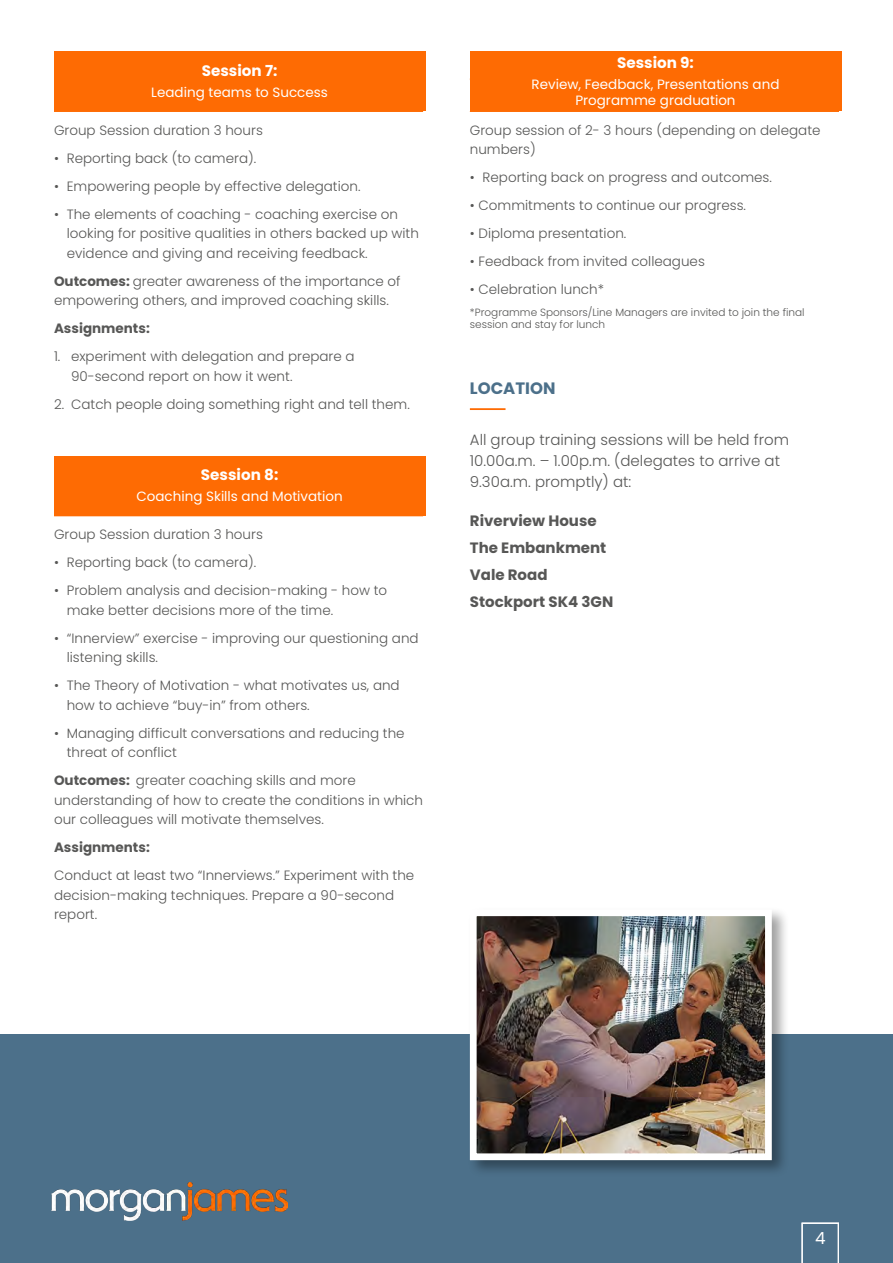
<style>
.page{position:relative;width:893px;height:1263px;background:#fff}
.page>*{position:absolute;margin:0;border:0;box-sizing:border-box;transform-origin:0 0}
.t1{font:16.65px "Poppins";color:#fff}
.t2{font:700 16.5px "Poppins";color:#4c708a}
.t3{font:700 15.15px "Poppins";color:#fff}
.t4{font:300 15px/21px "Poppins";color:#575756}
.t5{font:700 15px/27px "Poppins";color:#575756}
.t6{font:300 13.5px/19.5px "Poppins";color:#575756}
.t7{font:13.5px/16.2px "Poppins";color:#fff;text-align:center}
.t8{font:700 13.5px "Poppins";color:#575756}
.t9{font:300 10.5px/12.6px "Poppins";color:#575756}
.s1{font-weight:700}
</style>
<div class="page">
<hr style="left:54px;top:111px;width:369px;height:1px;background:#fe6b03">
<hr style="left:54px;top:515px;width:369px;height:1px;background:#fe6b03">
<div style="left:54px;top:52px;width:371px;height:59px;background:#fe6b03"></div>
<div style="left:54px;top:456px;width:371px;height:59px;background:#fe6b03"></div>
<hr style="left:470px;top:111px;width:369px;height:1px;background:#fe6b03">
<div style="left:470px;top:52px;width:371px;height:59px;background:#fe6b03"></div>
<hr style="left:470px;top:408px;width:35px;height:2px;background:#fe6b03">
<div style="left:0;top:1035px;width:893px;height:228px;background:#4c708a"></div>
<svg style="left:801px;top:1222px;width:38px;height:41px"></svg>
<img style="left:52px;top:1182px;width:235px;height:38px">
<div style="left:467px;top:906px;width:322px;height:271px;background:#000;opacity:.37"></div>
<img style="left:478px;top:917px;width:286px;height:235px">
<div style="left:470px;top:909px;width:302px;height:251px;border:7px solid #fff"></div>
<p class="t3" style="left:202px;top:62px;width:77px">Session 7:</p>
<p class="t7" style="left:151px;top:84px;width:178px">Leading teams to Success</p>
<p class="t6" style="left:54px;top:120px;width:210px">Group Session duration 3 hours</p>
<p class="t6" style="left:54px;top:148px;width:204px">• Reporting back (to camera).</p>
<p class="t6" style="left:54px;top:176px;width:308px">• Empowering people by effective delegation.</p>
<p class="t6" style="left:67px;top:204px;width:354px;text-indent:-13px">• The elements of coaching - coaching exercise on looking for positive qualities in others backed up with evidence and giving and receiving feedback.</p>
<p class="t6" style="left:54px;top:271px;width:348px"><span class="s1">Outcomes:</span> greater awareness of the importance of empowering others, and improved coaching skills.</p>
<p class="t8" style="left:54px;top:321px;width:97px">Assignments:</p>
<p class="t6" style="left:71px;top:347px;width:285px;text-indent:-17px">1. experiment with delegation and prepare a<br>90-second report on how it went.</p>
<p class="t6" style="left:54px;top:394px;width:357px">2. Catch people doing something right and tell them.</p>
<p class="t3" style="left:201px;top:466px;width:79px">Session 8:</p>
<p class="t7" style="left:136px;top:488px;width:208px">Coaching Skills and Motivation</p>
<p class="t6" style="left:54px;top:525px;width:210px">Group Session duration 3 hours</p>
<p class="t6" style="left:54px;top:553px;width:204px">• Reporting back (to camera).</p>
<p class="t6" style="left:67px;top:581px;width:322px;text-indent:-13px">• Problem analysis and decision-making - how to make better decisions more of the time.</p>
<p class="t6" style="left:67px;top:628px;width:353px;text-indent:-13px">• “Innerview” exercise - improving our questioning and listening skills.</p>
<p class="t6" style="left:67px;top:676px;width:334px;text-indent:-13px">• The Theory of Motivation - what motivates us, and how to achieve “buy-in” from others.</p>
<p class="t6" style="left:67px;top:723px;width:339px;text-indent:-13px">• Managing difficult conversations and reducing the threat of conflict</p>
<p class="t6" style="left:54px;top:771px;width:371px"><span class="s1">Outcomes:</span> greater coaching skills and more understanding of how to create the conditions in which our colleagues will motivate themselves.</p>
<p class="t8" style="left:54px;top:840px;width:97px">Assignments:</p>
<p class="t6" style="left:54px;top:866px;width:362px">Conduct at least two “Innerviews.” Experiment with the decision-making techniques. Prepare a 90-second report.</p>
<p class="t3" style="left:617px;top:54px;width:78px">Session 9:</p>
<p class="t7" style="left:531px;top:76px;width:249px">Review, Feedback, Presentations and<br>Programme graduation</p>
<p class="t6" style="left:470px;top:120px;width:352px">Group session of 2- 3 hours (depending on delegate numbers)</p>
<p class="t6" style="left:470px;top:168px;width:304px">• Reporting back on progress and outcomes.</p>
<p class="t6" style="left:470px;top:196px;width:278px">• Commitments to continue our progress.</p>
<p class="t6" style="left:470px;top:224px;width:158px">• Diploma presentation.</p>
<p class="t6" style="left:470px;top:252px;width:237px">• Feedback from invited colleagues</p>
<p class="t6" style="left:470px;top:280px;width:136px">• Celebration lunch*</p>
<p class="t9" style="left:470px;top:306px;width:336px">*Programme Sponsors/Line Managers are invited to join the final session and stay for lunch</p>
<p class="t2" style="left:470px;top:378px;width:87px">LOCATION</p>
<p class="t4" style="left:470px;top:429px;width:321px">All group training sessions will be held from<br>10.00a.m. – 1.00p.m. (delegates to arrive at<br>9.30a.m. promptly) at:</p>
<p class="t5" style="left:470px;top:508px;width:145px">Riverview House<br>The Embankment<br>Vale Road<br>Stockport SK4 3GN</p>
<p class="t1" style="left:815px;top:1229px;width:12px">4</p>
</div>
